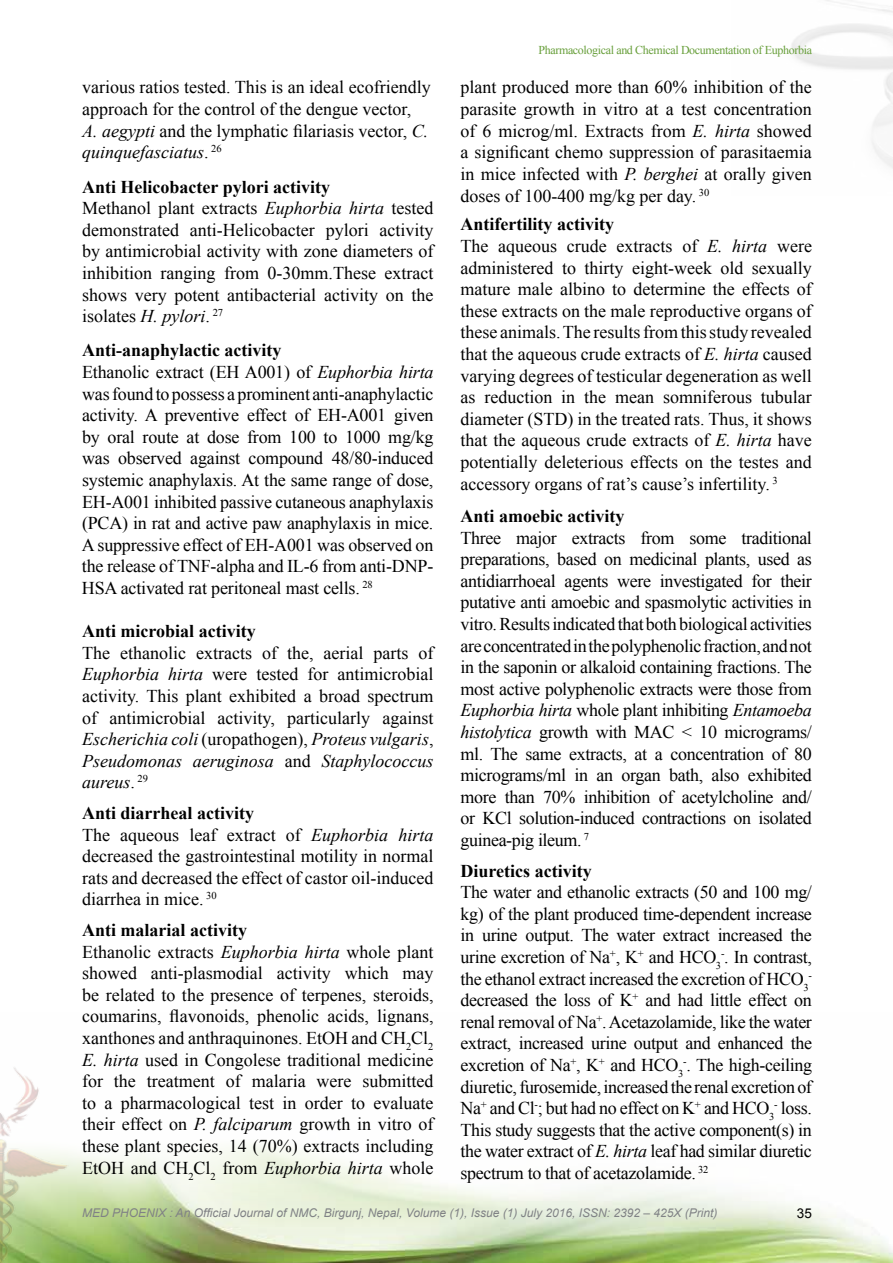
<style>
.page{position:relative;width:893px;height:1263px;background:#fff}
.page>*{position:absolute;margin:0;border:0;box-sizing:border-box;transform-origin:0 0}
.t1{font:18px/21.6px "Times New Roman";color:#000}
.t2{font:700 18px "Times New Roman";color:#000}
.t3{font:13.5px "Arial";color:#000}
.t4{font:italic 12px "Arial";color:#808285}
.t5{font:12px "Times New Roman";letter-spacing:-.03em;color:#689f3b}
.t6{font:10.5px "Times New Roman";color:#000}
.s1{font-style:italic}
.s2{font-weight:700}
</style>
<div class="page">
<img style="left:100px;top:1145px;width:793px;height:118px">
<img style="left:0;top:1067px;width:100px;height:196px">
<p class="t1" style="left:82px;top:76px;width:350px">various ratios tested. This is an ideal ecofriendly approach for the control of the dengue vector, <span class="s1">A. aegypti</span> and the lymphatic filariasis vector, <span class="s1">C. quinquefasciatus</span>. <sup>26</sup></p>
<p class="t1" style="left:82px;top:175px;width:353px"><span class="s2">Anti Helicobacter pylori activity<br></span>Methanol plant extracts <span class="s1">Euphorbia hirta</span> tested demonstrated anti-Helicobacter pylori activity by antimicrobial activity with zone diameters of inhibition ranging from 0-30mm.These extract shows very potent antibacterial activity on the isolates <span class="s1">H. pylori</span>. <sup>27</sup></p>
<p class="t1" style="left:82px;top:339px;width:353px"><span class="s2">Anti-anaphylactic activity<br></span>Ethanolic extract (EH A001) of <span class="s1">Euphorbia hirta </span>wasfound to possess a prominent anti-anaphylactic activity. A preventive effect of EH-A001 given by oral route at dose from 100 to 1000 mg/kg was observed against compound 48/80-induced systemic anaphylaxis. At the same range of dose, EH-A001 inhibited passive cutaneous anaphylaxis (PCA) in rat and active paw anaphylaxis in mice.<br>Asuppressive effect of EH-A001 was observed on the release of TNF-alpha and IL-6 from anti-DNP-HSA activated rat peritoneal mast cells. <sup>28</sup></p>
<p class="t2" style="left:82px;top:619px;width:175px">Anti microbial activity</p>
<p class="t1" style="left:82px;top:642px;width:353px;text-align:justify">The ethanolic extracts of the, aerial parts of <span class="s1">Euphorbia hirta</span> were tested for antimicrobial activity. This plant exhibited a broad spectrum of antimicrobial activity, particularly against <span class="s1">Escherichia coli</span> (uropathogen), <span class="s1">Proteus vulgaris</span>, <span class="s1">Pseudomonas aeruginosa</span> and <span class="s1">Staphylococcus aureus</span>. <sup>29</sup></p>
<p class="t1" style="left:82px;top:802px;width:353px"><span class="s2">Anti diarrheal activity<br></span>The aqueous leaf extract of <span class="s1">Euphorbia hirta </span>decreased the gastrointestinal motility in normal rats and decreased the effect of castor oil-induced diarrhea in mice. <sup>30</sup></p>
<p class="t1" style="left:82px;top:919px;width:353px"><span class="s2">Anti malarial activity<br></span>Ethanolic extracts <span class="s1">Euphorbia hirta</span> whole plant showed anti-plasmodial activity which may be related to the presence of terpenes, steroids, coumarins, flavonoids, phenolic acids, lignans, xanthones and anthraquinones. EtOH and CH<sub>2</sub>Cl<sub>2<br></sub><span class="s1">E. hirta</span> used in Congolese traditional medicine for the treatment of malaria were submitted to a pharmacological test in order to evaluate their effect on <span class="s1">P. falciparum</span> growth in vitro of these plant species, 14 (70%) extracts including EtOH and CH<sub>2</sub>Cl<sub>2</sub> from <span class="s1">Euphorbia hirta</span> whole</p>
<p class="t5" style="left:538px;top:42px;width:275px">Pharmacological and Chemical Documentation of Euphorbia</p>
<p class="t1" style="left:460px;top:76px;width:353px;text-align:justify">plant produced more than 60% inhibition of the parasite growth in vitro at a test concentration of 6 microg/ml. Extracts from <span class="s1">E. hirta</span> showed a significant chemo suppression of parasitaemia in mice infected with <span class="s1">P. berghei</span> at orally given doses of 100-400 mg/kg per day. <sup>30</sup></p>
<p class="t1" style="left:460px;top:213px;width:353px"><span class="s2">Antifertility activity<br></span>The aqueous crude extracts of <span class="s1">E. hirta</span> were administered to thirty eight-week old sexually mature male albino to determine the effects of these extracts on the male reproductive organs of these animals.The resultsfromthisstudy revealed that the aqueous crude extracts of <span class="s1">E. hirta</span> caused varying degrees of testicular degeneration as well as reduction in the mean somniferous tubular diameter (STD) in the treated rats. Thus, it shows that the aqueous crude extracts of <span class="s1">E. hirta</span> have potentially deleterious effects on the testes and accessory organs of rat’s cause’s infertility. <sup>3</sup></p>
<p class="t2" style="left:460px;top:503px;width:165px">Anti amoebic activity</p>
<p class="t1" style="left:460px;top:526px;width:353px;text-align:justify">Three major extracts from some traditional preparations, based on medicinal plants, used as antidiarrhoeal agents were investigated for their putative anti amoebic and spasmolytic activities in vitro.Resultsindicatedthatbothbiological activities areconcentratedinthepolyphenolicfraction,andnot in the saponin or alkaloid containing fractions. The most active polyphenolic extracts were those from <span class="s1">Euphorbia hirta</span> whole plant inhibiting <span class="s1">Entamoeba histolytica</span> growth with MAC &lt; 10 micrograms/ ml. The same extracts, at a concentration of 80 micrograms/ml in an organ bath, also exhibited more than 70% inhibition of acetylcholine and/ or KCl solution-induced contractions on isolated guinea-pig ileum. <sup>7</sup></p>
<p class="t2" style="left:460px;top:858px;width:133px">Diuretics activity</p>
<p class="t1" style="left:460px;top:881px;width:353px;text-align:justify">The water and ethanolic extracts (50 and 100 mg/ kg) of the plant produced time-dependent increase in urine output. The water extract increased the urine excretion of Na<sup>+</sup>, K<sup>+</sup> and HCO<sub>3</sub><sup>-</sup>. In contrast, the ethanol extract increased the excretion of HCO<sub>3</sub></p>
<p class="t6" style="left:808px;top:968px;width:5px">-</p>
<p class="t1" style="left:460px;top:989px;width:353px;text-align:justify">decreased the loss of K<sup>+</sup> and had little effect on renal removal of Na<sup>+</sup>.Acetazolamide, like the water extract, increased urine output and enhanced the excretion of Na<sup>+</sup>, K<sup>+</sup> and HCO<sub>3</sub><sup>-</sup>. The high-ceiling diuretic,furosemide,increasedthe renal excretionof Na<sup>+</sup> and Cl<sup>-</sup>; but had no effect on K<sup>+</sup> and HCO<sub>3</sub><sup>-</sup> loss.<br>This study suggests that the active component(s) in the water extract of <span class="s1">E. hirta</span> leaf had similar diuretic spectrum to that of acetazolamide. <sup>32</sup></p>
<p class="t4" style="left:82px;top:1205px;width:637px">MED PHoenix : An Official Journal of NMC, Birgunj, Nepal, Volume (1), Issue (1) July 2016, ISSN: 2392 – 425X (Print)</p>
<p class="t3" style="left:797px;top:1205px;width:17px">35</p>
</div>
